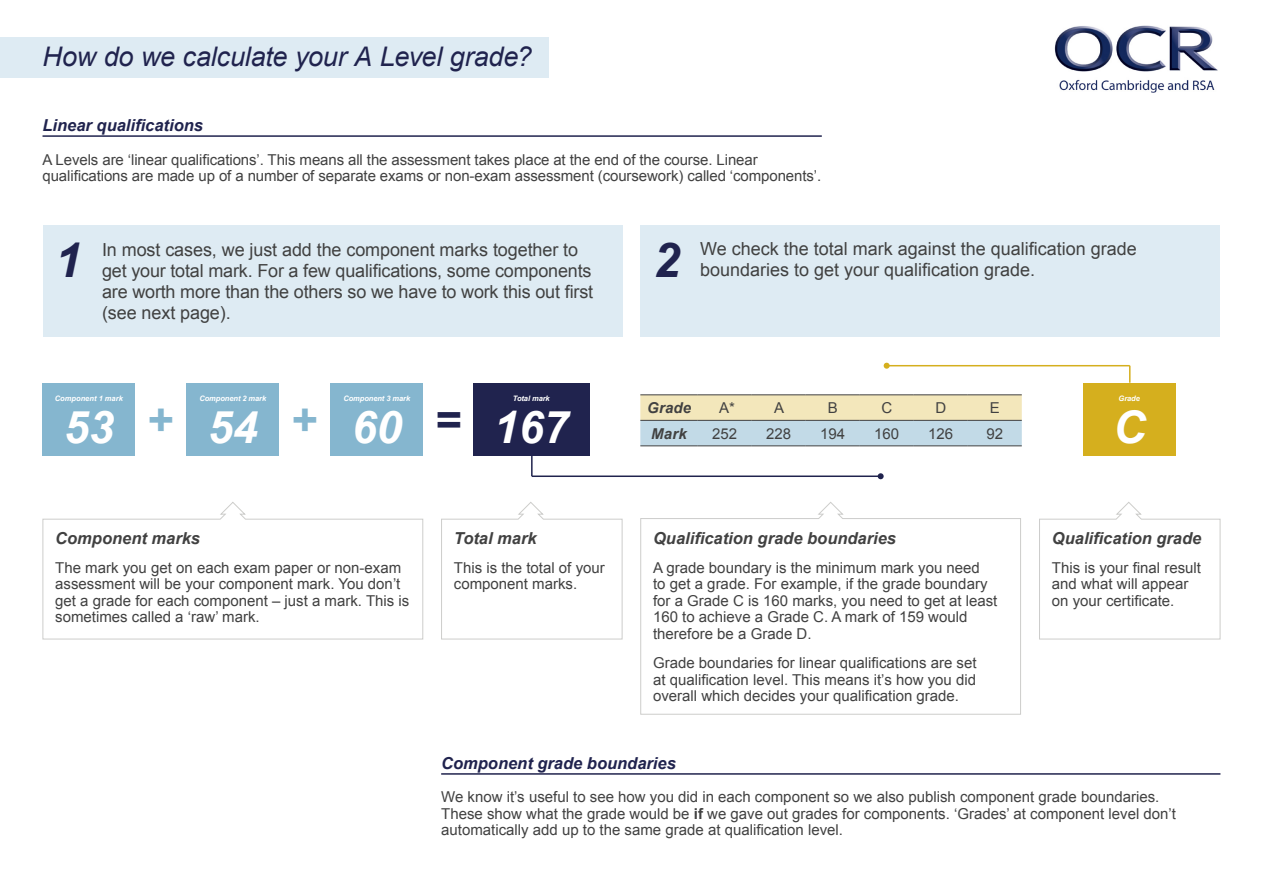
<style>
.page{position:relative;width:1263px;height:893px;background:#fff}
.page>*{position:absolute;margin:0;border:0;box-sizing:border-box;transform-origin:0 0}
.t1{font:italic 700 48px "Arial";color:#20234e}
.t2{font:italic 700 45px "Arial";color:#fff}
.t3{font:italic 700 45px "Arial";color:#85b6cf}
.t4{font:italic 700 45px "Arial";color:#20234e}
.OCR_Details{font:italic 27px "Arial";letter-spacing:-.01em;color:#20234e}
.t5{font:18px/21px "Arial";letter-spacing:-.005em;color:#414141}
.t6{font:italic 700 16.5px "Arial";color:#414141}
.t7{font:italic 700 16.5px "Arial";color:#20234e}
.t8{font:15px/16.5px "Arial";color:#414141}
.Qualification_Text{font:italic 700 15px "Arial";letter-spacing:.01em;color:#414141}
.t9{font:italic 700 7.5px "Arial";letter-spacing:-.01em;color:#fff}
.s1{font-weight:700}
</style>
<div class="page">
<svg style="left:1039px;top:502px;width:182px;height:138px"></svg>
<hr style="left:43px;top:135px;width:779px;height:2px;background:#20234e">
<div style="left:0;top:38px;width:549px;height:40px;background:#deebf3"></div>
<div style="left:43px;top:225px;width:579px;height:112px;background:#deebf3"></div>
<div style="left:640px;top:225px;width:580px;height:112px;background:#deebf3"></div>
<hr style="left:441px;top:773px;width:779px;height:2px;background:#20234e">
<svg style="left:42px;top:502px;width:381px;height:138px"></svg>
<svg style="left:441px;top:502px;width:182px;height:138px"></svg>
<svg style="left:640px;top:502px;width:381px;height:213px"></svg>
<div style="left:43px;top:383px;width:92px;height:73px;background:#85b6cf"></div>
<svg style="left:640px;top:395px;width:382px;height:50px;background:#d9dfcf"></svg>
<hr style="left:640px;top:394px;width:58px;height:1px;background:#414141">
<hr style="left:698px;top:394px;width:54px;height:1px;background:#414141">
<hr style="left:752px;top:394px;width:54px;height:1px;background:#414141">
<hr style="left:806px;top:394px;width:54px;height:1px;background:#414141">
<hr style="left:860px;top:394px;width:54px;height:1px;background:#414141">
<hr style="left:914px;top:394px;width:54px;height:1px;background:#414141">
<hr style="left:968px;top:394px;width:54px;height:1px;background:#414141">
<hr style="left:640px;top:420px;width:58px;height:1px;background:#414141">
<hr style="left:698px;top:420px;width:54px;height:1px;background:#414141">
<hr style="left:752px;top:420px;width:54px;height:1px;background:#414141">
<hr style="left:806px;top:420px;width:54px;height:1px;background:#414141">
<hr style="left:860px;top:420px;width:54px;height:1px;background:#414141">
<hr style="left:914px;top:420px;width:54px;height:1px;background:#414141">
<hr style="left:968px;top:420px;width:54px;height:1px;background:#414141">
<hr style="left:640px;top:445px;width:58px;height:1px;background:#414141">
<hr style="left:698px;top:445px;width:54px;height:1px;background:#414141">
<hr style="left:752px;top:445px;width:54px;height:1px;background:#414141">
<hr style="left:806px;top:445px;width:54px;height:1px;background:#414141">
<hr style="left:860px;top:445px;width:54px;height:1px;background:#414141">
<hr style="left:914px;top:445px;width:54px;height:1px;background:#414141">
<hr style="left:968px;top:445px;width:54px;height:1px;background:#414141">
<hr style="left:532px;top:475px;width:349px;height:2px;background:#20234e">
<svg style="left:878px;top:473px;width:6px;height:6px"></svg>
<hr style="left:887px;top:365px;width:243px;height:1px;background:#d5af1e">
<svg style="left:884px;top:363px;width:6px;height:6px"></svg>
<div style="left:186px;top:383px;width:93px;height:73px;background:#85b6cf"></div>
<div style="left:330px;top:383px;width:93px;height:73px;background:#85b6cf"></div>
<div style="left:473px;top:383px;width:117px;height:73px;background:#20234e"></div>
<div style="left:1083px;top:383px;width:93px;height:73px;background:#d5af1e"></div>
<hr style="left:531px;top:456px;width:2px;height:20px;background:#20234e">
<img style="left:1054px;top:26px;width:164px;height:66px">
<svg style="left:1129px;top:366px;width:1px;height:17px"></svg>
<p class="OCR_Details" style="left:43px;top:39px;width:491px">How do we calculate your A Level grade?</p>
<p class="t7" style="left:43px;top:115px;width:162px">Linear qualifications</p>
<p class="t8" style="left:43px;top:151px;width:780px">A Levels are ‘linear qualifications’. This means all the assessment takes place at the end of the course. Linear qualifications are made up of a number of separate exams or non-exam assessment (coursework) called ‘components’.</p>
<p class="t5" style="left:102px;top:240px;width:493px">In most cases, we just add the component marks together to get your total mark. For a few qualifications, some components are worth more than the others so we have to work this out first (see next page).</p>
<p class="t5" style="left:700px;top:239px;width:438px">We check the total mark against the qualification grade boundaries to get your qualification grade.</p>
<p class="t1" style="left:55px;top:229px;width:28px">1</p>
<p class="t1" style="left:653px;top:229px;width:28px">2</p>
<p class="t9" style="left:55px;top:393px;width:69px">Component 1 mark</p>
<p class="t2" style="left:64px;top:398px;width:52px">53</p>
<p class="t9" style="left:199px;top:393px;width:68px">Component 2 mark</p>
<p class="t2" style="left:208px;top:398px;width:52px">54</p>
<p class="t9" style="left:343px;top:393px;width:68px">Component 3 mark</p>
<p class="t3" style="left:146px;top:391px;width:28px">+</p>
<p class="t3" style="left:290px;top:391px;width:28px">+</p>
<p class="t2" style="left:352px;top:398px;width:52px">60</p>
<p class="t4" style="left:434px;top:391px;width:28px">=</p>
<p class="t9" style="left:513px;top:393px;width:38px">Total mark</p>
<p class="t2" style="left:494px;top:398px;width:77px">167</p>
<p class="t6" style="left:55px;top:527px;width:146px">Component marks</p>
<p class="t8" style="left:55px;top:559px;width:356px">The mark you get on each exam paper or non-exam assessment will be your component mark. You don’t get a grade for each component – just a mark. This is sometimes called a ‘raw’ mark.</p>
<p class="t6" style="left:454px;top:527px;width:84px">Total mark</p>
<p class="t8" style="left:454px;top:559px;width:152px">This is the total of your component marks.</p>
<p class="Qualification_Text" style="left:647px;top:398px;width:45px">Grade</p>
<p class="t8" style="left:719px;top:400px;width:17px">A*</p>
<p class="t8" style="left:774px;top:400px;width:12px">A</p>
<p class="t8" style="left:828px;top:400px;width:12px">B</p>
<p class="t8" style="left:881px;top:400px;width:12px">C</p>
<p class="t8" style="left:935px;top:400px;width:12px">D</p>
<p class="t8" style="left:990px;top:400px;width:12px">E</p>
<p class="Qualification_Text" style="left:651px;top:424px;width:37px">Mark</p>
<p class="t8" style="left:712px;top:425px;width:27px">252</p>
<p class="t8" style="left:766px;top:425px;width:27px">228</p>
<p class="t8" style="left:820px;top:425px;width:27px">194</p>
<p class="t8" style="left:874px;top:425px;width:27px">160</p>
<p class="t8" style="left:928px;top:425px;width:27px">126</p>
<p class="t8" style="left:986px;top:425px;width:18px">92</p>
<p class="t6" style="left:653px;top:527px;width:244px">Qualification grade boundaries</p>
<p class="t8" style="left:653px;top:559px;width:346px">A grade boundary is the minimum mark you need<br>to get a grade. For example, if the grade boundary for a Grade C is 160 marks, you need to get at least 160 to achieve a Grade C. A mark of 159 would therefore be a Grade D.</p>
<p class="t8" style="left:653px;top:655px;width:325px;text-align:justify">Grade boundaries for linear qualifications are set at qualification level. This means it’s how you did overall which decides your qualification grade.</p>
<p class="t9" style="left:1118px;top:393px;width:23px">Grade</p>
<p class="t2" style="left:1113px;top:398px;width:34px">C</p>
<p class="t6" style="left:1052px;top:527px;width:151px">Qualification grade</p>
<p class="t8" style="left:1052px;top:559px;width:151px">This is your final result and what will appear on your certificate.</p>
<p class="t7" style="left:441px;top:752px;width:236px">Component grade boundaries</p>
<p class="t8" style="left:441px;top:789px;width:736px">We know it’s useful to see how you did in each component so we also publish component grade boundaries.<br>These show what the grade would be <span class="s1">if</span> we gave out grades for components. ‘Grades’ at component level don’t automatically add up to the same grade at qualification level.</p>
</div>
